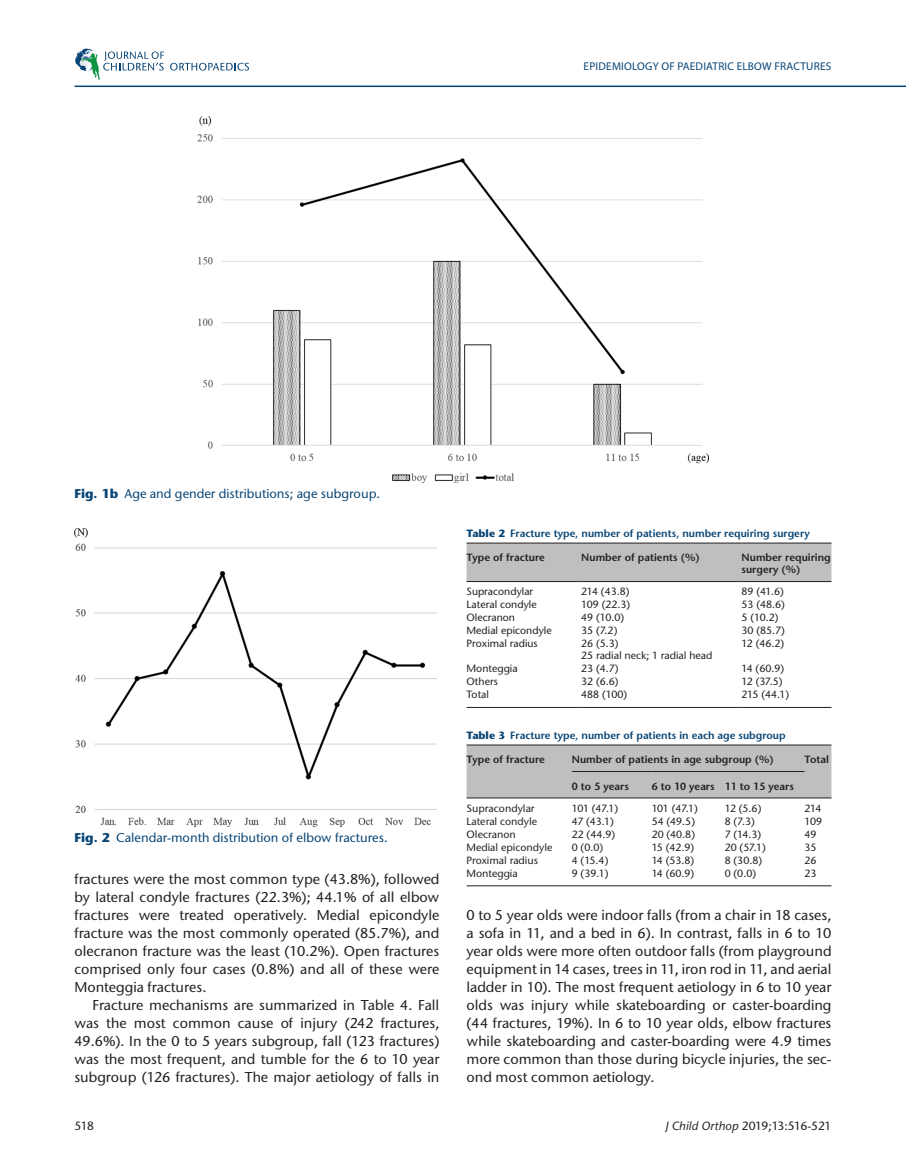
<style>
.page{position:relative;width:906px;height:1170px;background:#fff}
.page>*{position:absolute;margin:0;border:0;box-sizing:border-box;transform-origin:0 0}
.TXI{font:500 14.25px/18px "Stone Sans Pro ITC";color:#231f20;text-align:justify}
.jrnlFigCaption{font:500 12.75px "Stone Sans Pro ITC";color:#084575}
.jrnlLFH-TXT{font:500 12px "Stone Sans Pro ITC";letter-spacing:-.045em;color:#231f20}
.t1{font:11.25px "Myriad Pro";letter-spacing:.02em;color:#084575}
.jrnlTblBody{font:500 10.5px "Stone Sans Pro ITC";color:#231f20}
.jrnlTblHead{font:600 10.5px/12px "Stone Sans Std";color:#231f20}
.jrnlTblCaption{font:600 10.5px "Stone Sans Std";color:#084575}
.jrnlTblBody-2{font:500 10.5px "Stone Sans Std";color:#231f20}
.s1{font-family:"Stone Sans Std";font-weight:700}
.s2{font-weight:700}
.s3{font-style:italic}
</style>
<div class="page">
<svg style="left:170px;top:63px;width:79px;height:8px"></svg>
<div style="left:74px;top:48px;width:24px;height:24px;border:1px solid #fff;border-radius:50%"></div>
<svg style="left:75px;top:49px;width:89px;height:31px"></svg>
<hr style="left:74px;top:86px;width:832px;height:1px;background:#084575">
<img style="left:198px;top:117px;width:510px;height:365px">
<img style="left:74px;top:529px;width:362px;height:297px">
<div style="left:466px;top:543px;width:365px;height:38px;background:#bfbfbf"></div>
<hr style="left:466px;top:542px;width:115px;height:1px;background:#231f20">
<hr style="left:581px;top:542px;width:160px;height:1px;background:#231f20">
<hr style="left:741px;top:542px;width:90px;height:1px;background:#231f20">
<hr style="left:466px;top:581px;width:115px;height:1px;background:#231f20">
<hr style="left:581px;top:581px;width:160px;height:1px;background:#231f20">
<hr style="left:741px;top:581px;width:90px;height:1px;background:#231f20">
<hr style="left:466px;top:707px;width:115px;height:1px;background:#231f20">
<hr style="left:581px;top:707px;width:160px;height:1px;background:#231f20">
<hr style="left:741px;top:707px;width:90px;height:1px;background:#231f20">
<div style="left:466px;top:744px;width:365px;height:54px;background:#bfbfbf"></div>
<hr style="left:572px;top:797px;width:79px;height:1px;background:#231f20">
<hr style="left:651px;top:797px;width:74px;height:1px;background:#231f20">
<hr style="left:725px;top:797px;width:79px;height:1px;background:#231f20">
<hr style="left:466px;top:885px;width:106px;height:1px;background:#231f20">
<hr style="left:572px;top:885px;width:79px;height:1px;background:#231f20">
<hr style="left:651px;top:885px;width:74px;height:1px;background:#231f20">
<hr style="left:725px;top:885px;width:79px;height:1px;background:#231f20">
<svg style="left:804px;top:885px;width:27px;height:1px"></svg>
<p class="t1" style="left:583px;top:60px;width:249px">EPIDEMIOLOGY OF PAEDIATRIC ELBOW FRACTURES</p>
<p class="jrnlFigCaption" style="left:74px;top:485px;width:307px"><span class="s1">Fig. 1b</span> Age and gender distributions; age subgroup.</p>
<p class="jrnlFigCaption" style="left:74px;top:829px;width:315px"><span class="s1">Fig. 2</span> Calendar-month distribution of elbow fractures.</p>
<p class="TXI" style="left:74px;top:869px;width:366px">fractures were the most common type (43.8%), followed by lateral condyle fractures (22.3%); 44.1% of all elbow fractures were treated operatively. Medial epicondyle fracture was the most commonly operated (85.7%), and olecranon fracture was the least (10.2%). Open fractures comprised only four cases (0.8%) and all of these were Monteggia fractures.</p>
<p class="TXI" style="left:74px;top:995px;width:366px;text-indent:18px">Fracture mechanisms are summarized in Table 4. Fall was the most common cause of injury (242 fractures, 49.6%). In the 0 to 5 years subgroup, fall (123 fractures) was the most frequent, and tumble for the 6 to 10 year subgroup (126 fractures). The major aetiology of falls in</p>
<p class="jrnlTblCaption" style="left:466px;top:526px;width:345px"><span class="s2">Table 2</span> Fracture type, number of patients, number requiring surgery</p>
<p class="jrnlTblHead" style="left:466px;top:551px;width:80px">Type of fracture</p>
<p class="jrnlTblHead" style="left:581px;top:551px;width:120px">Number of patients (%)</p>
<p class="jrnlTblHead" style="left:741px;top:551px;width:91px">Number requiring surgery (%)</p>
<p class="jrnlTblBody-2" style="left:466px;top:585px;width:68px">Supracondylar</p>
<p class="jrnlTblBody" style="left:581px;top:585px;width:50px">214 (43.8)</p>
<p class="jrnlTblBody" style="left:741px;top:585px;width:44px">89 (41.6)</p>
<p class="jrnlTblBody-2" style="left:466px;top:598px;width:72px">Lateral condyle</p>
<p class="jrnlTblBody" style="left:581px;top:598px;width:50px">109 (22.3)</p>
<p class="jrnlTblBody" style="left:741px;top:598px;width:45px">53 (48.6)</p>
<p class="jrnlTblBody-2" style="left:466px;top:611px;width:50px">Olecranon</p>
<p class="jrnlTblBody" style="left:581px;top:611px;width:44px">49 (10.0)</p>
<p class="jrnlTblBody" style="left:741px;top:611px;width:38px">5 (10.2)</p>
<p class="jrnlTblBody-2" style="left:466px;top:624px;width:87px">Medial epicondyle</p>
<p class="jrnlTblBody" style="left:581px;top:624px;width:38px">35 (7.2)</p>
<p class="jrnlTblBody" style="left:741px;top:624px;width:45px">30 (85.7)</p>
<p class="jrnlTblBody-2" style="left:466px;top:637px;width:73px">Proximal radius</p>
<p class="jrnlTblBody" style="left:581px;top:637px;width:39px">26 (5.3)</p>
<p class="jrnlTblBody" style="left:581px;top:649px;width:133px">25 radial neck; 1 radial head</p>
<p class="jrnlTblBody" style="left:741px;top:637px;width:44px">12 (46.2)</p>
<p class="jrnlTblBody-2" style="left:466px;top:662px;width:53px">Monteggia</p>
<p class="jrnlTblBody" style="left:581px;top:662px;width:39px">23 (4.7)</p>
<p class="jrnlTblBody" style="left:741px;top:662px;width:44px">14 (60.9)</p>
<p class="jrnlTblBody-2" style="left:466px;top:675px;width:33px">Others</p>
<p class="jrnlTblBody" style="left:581px;top:675px;width:39px">32 (6.6)</p>
<p class="jrnlTblBody" style="left:741px;top:675px;width:42px">12 (37.5)</p>
<p class="jrnlTblBody-2" style="left:466px;top:688px;width:24px">Total</p>
<p class="jrnlTblBody" style="left:581px;top:688px;width:47px">488 (100)</p>
<p class="jrnlTblBody" style="left:741px;top:688px;width:49px">215 (44.1)</p>
<p class="jrnlTblCaption" style="left:466px;top:728px;width:321px"><span class="s2">Table 3</span> Fracture type, number of patients in each age subgroup</p>
<p class="jrnlTblHead" style="left:466px;top:753px;width:80px">Type of fracture</p>
<p class="jrnlTblHead" style="left:572px;top:753px;width:203px">Number of patients in age subgroup (%)</p>
<p class="jrnlTblHead" style="left:804px;top:753px;width:26px">Total</p>
<p class="jrnlTblHead" style="left:572px;top:780px;width:59px">0 to 5 years</p>
<p class="jrnlTblHead" style="left:651px;top:780px;width:64px">6 to 10 years</p>
<p class="jrnlTblHead" style="left:725px;top:780px;width:71px">11 to 15 years</p>
<p class="jrnlTblBody" style="left:466px;top:801px;width:70px">Supracondylar</p>
<p class="jrnlTblBody" style="left:572px;top:801px;width:48px">101 (47.1)</p>
<p class="jrnlTblBody" style="left:651px;top:801px;width:48px">101 (47.1)</p>
<p class="jrnlTblBody" style="left:725px;top:801px;width:38px">12 (5.6)</p>
<p class="jrnlTblBody" style="left:804px;top:801px;width:18px">214</p>
<p class="jrnlTblBody" style="left:466px;top:814px;width:72px">Lateral condyle</p>
<p class="jrnlTblBody" style="left:572px;top:814px;width:44px">47 (43.1)</p>
<p class="jrnlTblBody" style="left:651px;top:814px;width:45px">54 (49.5)</p>
<p class="jrnlTblBody" style="left:725px;top:814px;width:32px">8 (7.3)</p>
<p class="jrnlTblBody" style="left:804px;top:814px;width:19px">109</p>
<p class="jrnlTblBody" style="left:466px;top:827px;width:51px">Olecranon</p>
<p class="jrnlTblBody" style="left:572px;top:827px;width:45px">22 (44.9)</p>
<p class="jrnlTblBody" style="left:651px;top:827px;width:45px">20 (40.8)</p>
<p class="jrnlTblBody" style="left:725px;top:827px;width:38px">7 (14.3)</p>
<p class="jrnlTblBody" style="left:804px;top:827px;width:14px">49</p>
<p class="jrnlTblBody" style="left:466px;top:840px;width:87px">Medial epicondyle</p>
<p class="jrnlTblBody" style="left:572px;top:840px;width:33px">0 (0.0)</p>
<p class="jrnlTblBody" style="left:651px;top:840px;width:44px">15 (42.9)</p>
<p class="jrnlTblBody" style="left:725px;top:840px;width:43px">20 (57.1)</p>
<p class="jrnlTblBody" style="left:804px;top:840px;width:14px">35</p>
<p class="jrnlTblBody" style="left:466px;top:853px;width:73px">Proximal radius</p>
<p class="jrnlTblBody" style="left:572px;top:853px;width:38px">4 (15.4)</p>
<p class="jrnlTblBody" style="left:651px;top:853px;width:44px">14 (53.8)</p>
<p class="jrnlTblBody" style="left:725px;top:853px;width:39px">8 (30.8)</p>
<p class="jrnlTblBody" style="left:804px;top:853px;width:14px">26</p>
<p class="jrnlTblBody" style="left:466px;top:866px;width:53px">Monteggia</p>
<p class="jrnlTblBody" style="left:572px;top:866px;width:38px">9 (39.1)</p>
<p class="jrnlTblBody" style="left:651px;top:866px;width:44px">14 (60.9)</p>
<p class="jrnlTblBody" style="left:725px;top:866px;width:33px">0 (0.0)</p>
<p class="jrnlTblBody" style="left:804px;top:866px;width:14px">23</p>
<p class="TXI" style="left:466px;top:905px;width:366px">0 to 5 year olds were indoor falls (from a chair in 18 cases, a sofa in 11, and a bed in 6). In contrast, falls in 6 to 10 year olds were more often outdoor falls (from playground equipment in 14 cases, trees in 11, iron rod in 11, and aerial ladder in 10). The most frequent aetiology in 6 to 10 year olds was injury while skateboarding or caster-boarding (44 fractures, 19%). In 6 to 10 year olds, elbow fractures while skateboarding and caster-boarding were 4.9 times more common than those during bicycle injuries, the sec&shy;ond most common aetiology.</p>
<p class="jrnlLFH-TXT" style="left:75px;top:1118px;width:21px">518</p>
<p class="jrnlLFH-TXT" style="left:665px;top:1118px;width:167px"><span class="s3">J Child Orthop</span> 2019;13:516-521</p>
</div>
